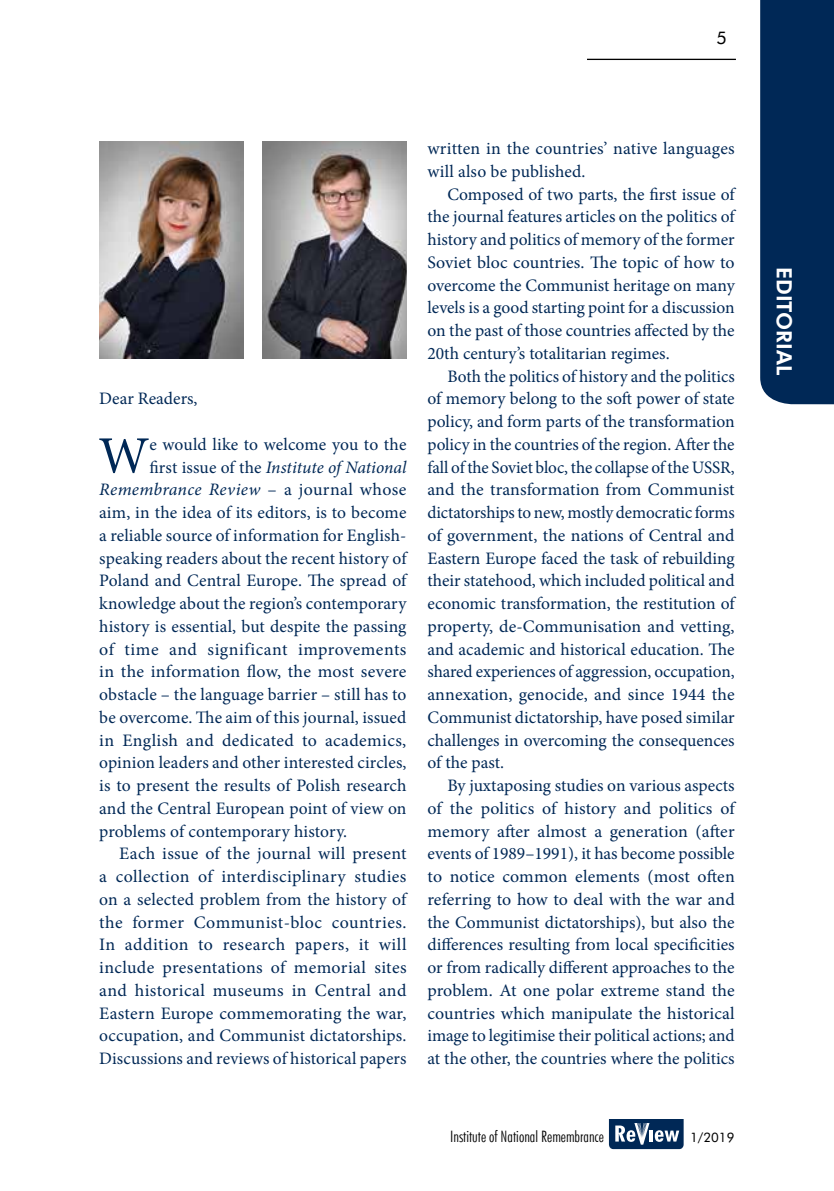
<style>
.page{position:relative;width:834px;height:1191px;background:#fff}
.page>*{position:absolute;margin:0;border:0;box-sizing:border-box;transform-origin:0 0}
.t1{font:52.5px "Minion Pro";color:#002856}
.t2{font:21px "Futura Hv EU";color:#fff}
.t3{font:17.5px/22.8px "Minion Pro";letter-spacing:.01em;color:#002856;text-align:justify}
.t4{font:italic 17.5px "Minion Pro";color:#002856}
.t5{font:17.5px "Minion Pro";letter-spacing:.03em;color:#002856}
.t6{font:17.5px "Futura EU";color:#000}
.t7{font:15.75px "Futura Lt Cn EU";color:#000}
.t8{font:13.12px "Futura EU";color:#000}
.s1{font-style:normal}
</style>
<div class="page">
<div style="left:760px;top:0;width:73px;height:404px;background:#002856"></div>
<svg style="left:609px;top:1119px;width:74px;height:30px"></svg>
<hr style="left:587px;top:59px;width:148px;height:1px;background:#000">
<img style="left:99px;top:141px;width:145px;height:218px">
<img style="left:263px;top:141px;width:144px;height:218px">
<p class="t6" style="left:716px;top:27px;width:12px">5</p>
<p class="t3" style="left:99px;top:387px;width:100px">Dear Readers,</p>
<h1 class="t1" style="left:98px;top:420px;width:52px">W</h1>
<p class="t3" style="left:149px;top:433px;width:258px">e would like to welcome you to the</p>
<p class="t4" style="left:149px;top:455px;width:258px"><span class="s1">first issue of the</span> Institute of National</p>
<p class="t4" style="left:99px;top:478px;width:308px">Remembrance Review <span class="s1">– a journal whose</span></p>
<p class="t3" style="left:99px;top:501px;width:308px">aim, in the idea of its editors, is to become</p>
<p class="t3" style="left:99px;top:524px;width:308px">a reliable source of information for English-</p>
<p class="t3" style="left:99px;top:546px;width:309px">speaking readers about the recent history of</p>
<p class="t3" style="left:99px;top:569px;width:308px">Poland and Central Europe. The spread of</p>
<p class="t3" style="left:99px;top:592px;width:308px">knowledge about the region’s contemporary</p>
<p class="t3" style="left:99px;top:615px;width:308px">history is essential, but despite the passing</p>
<p class="t5" style="left:99px;top:637px;width:309px">of time and significant improvements</p>
<p class="t3" style="left:99px;top:660px;width:309px">in the information flow, the most severe</p>
<p class="t3" style="left:99px;top:683px;width:308px">obstacle – the language barrier – still has to</p>
<p class="t3" style="left:99px;top:706px;width:308px">be overcome. The aim of this journal, issued</p>
<p class="t3" style="left:99px;top:728px;width:308px">in English and dedicated to academics,</p>
<p class="t3" style="left:99px;top:751px;width:309px">opinion leaders and other interested circles,</p>
<p class="t3" style="left:99px;top:774px;width:309px">is to present the results of Polish research</p>
<p class="t3" style="left:99px;top:797px;width:308px">and the Central European point of view on</p>
<p class="t3" style="left:99px;top:819px;width:249px">problems of contemporary history.</p>
<p class="t3" style="left:119px;top:842px;width:289px">Each issue of the journal will present</p>
<p class="t3" style="left:99px;top:865px;width:309px">a collection of interdisciplinary studies</p>
<p class="t3" style="left:99px;top:888px;width:308px">on a selected problem from the history of</p>
<p class="t3" style="left:99px;top:910px;width:309px">the former Communist-bloc countries.</p>
<p class="t3" style="left:99px;top:933px;width:309px">In addition to research papers, it will</p>
<p class="t3" style="left:99px;top:956px;width:309px">include presentations of memorial sites</p>
<p class="t3" style="left:99px;top:979px;width:308px">and historical museums in Central and</p>
<p class="t3" style="left:99px;top:1001px;width:308px">Eastern Europe commemorating the war,</p>
<p class="t3" style="left:99px;top:1024px;width:308px">occupation, and Communist dictatorships.</p>
<p class="t3" style="left:99px;top:1047px;width:308px">Discussions and reviews of historical papers</p>
<p class="t3" style="left:427px;top:137px;width:308px">written in the countries’ native languages will also be published.</p>
<p class="t3" style="left:427px;top:183px;width:309px;text-indent:20px">Composed of two parts, the first issue of the journal features articles on the politics of history and politics of memory of the former Soviet bloc countries. The topic of how to overcome the Communist heritage on many levels is a good starting point for a discussion on the past of those countries affected by the 20th century’s totalitarian regimes.</p>
<p class="t3" style="left:427px;top:365px;width:309px;text-indent:20px">Both the politics of history and the politics of memory belong to the soft power of state policy, and form parts of the transformation policy in the countries of the region. After the fall of the Soviet bloc, the collapse of the USSR, and the transformation from Communist dictatorships to new, mostly democratic forms of government, the nations of Central and Eastern Europe faced the task of rebuilding their statehood, which included political and economic transformation, the restitution of property, de-Communisation and vetting, and academic and historical education. The shared experiences of aggression, occupation, annexation, genocide, and since 1944 the Communist dictatorship, have posed similar challenges in overcoming the consequences of the past.</p>
<p class="t3" style="left:427px;top:774px;width:309px;text-indent:20px">By juxtaposing studies on various aspects of the politics of history and politics of memory after almost a generation (after events of 1989–1991), it has become possible to notice common elements (most often referring to how to deal with the war and the Communist dictatorships), but also the differences resulting from local specificities or from radically different approaches to the problem. At one polar extreme stand the countries which manipulate the historical image to legitimise their political actions; and at the other, the countries where the politics</p>
<p class="t7" style="left:450px;top:1126px;width:155px">Institute of National Remembrance</p>
<p class="t8" style="left:690px;top:1129px;width:46px">1/2019</p>
<p class="t2" style="left:797px;top:267px;width:110px;rotate:90deg">EDITORIAL</p>
</div>
